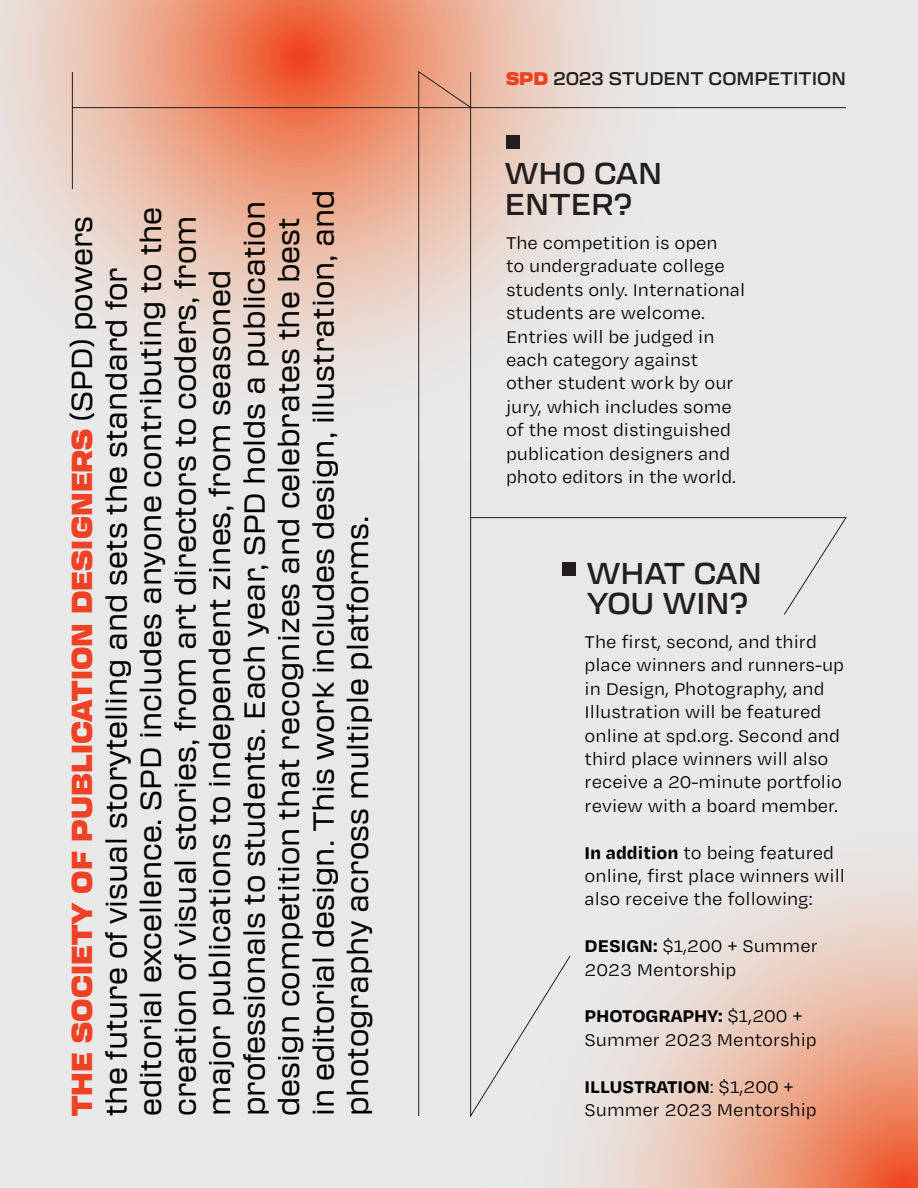
<style>
.page{position:relative;width:918px;height:1188px;background:#e8e8e9}
.page>*{position:absolute;margin:0;border:0;box-sizing:border-box;transform-origin:0 0}
.t1{font:500 29.7px "Transducer";color:#231f20}
.t2{font:28.5px/34.5px "Transducer";color:#000}
.t3{font:19.5px/23.4px "Degular Text";color:#000}
.t4{font:500 18px "Transducer";color:#231f20}
.s1{font-weight:900;color:#ef4123}
.s2{font-weight:700}
</style>
<div class="page">
<svg style="left:0;top:0;width:718px;height:368px"></svg>
<svg style="left:594px;top:880px;width:324px;height:308px"></svg>
<hr style="left:72px;top:107px;width:774px;height:1px;background:#231f20">
<svg style="left:571px;top:517px;width:276px;height:98px"></svg>
<svg style="left:470px;top:71px;width:101px;height:1047px"></svg>
<svg style="left:418px;top:70px;width:54px;height:1047px"></svg>
<hr style="left:72px;top:72px;width:1px;height:117px;background:#231f20">
<div style="left:506px;top:135px;width:13px;height:13px;background:#231f20"></div>
<div style="left:563px;top:562px;width:13px;height:14px;background:#231f20"></div>
<p class="t2" style="left:64px;top:1116px;width:928px;rotate:-90deg"><span class="s1">THE SOCIETY OF PUBLICATION DESIGNERS</span> (SPD) powers the future of visual storytelling and sets the standard for editorial excellence. SPD includes anyone contributing to the creation of visual stories, from art directors to coders, from major publications to independent zines, from seasoned professionals to students. Each year, SPD holds a publication design competition that recognizes and celebrates the best in editorial design. This work includes design, illustration, and photography across multiple platforms.</p>
<p class="t4" style="left:506px;top:66px;width:342px"><span class="s1">SPD</span> 2023 STUDENT COMPETITION</p>
<p class="t1" style="left:505px;top:153px;width:159px">WHO CAN</p>
<p class="t1" style="left:505px;top:184px;width:129px">ENTER?</p>
<p class="t3" style="left:506px;top:230px;width:241px">The competition is open<br>to undergraduate college students only. International students are welcome.<br>Entries will be judged in each category against other student work by our jury, which includes some of the most distinguished publication designers and photo editors in the world.</p>
<p class="t1" style="left:587px;top:552px;width:177px">WHAT CAN</p>
<p class="t1" style="left:587px;top:583px;width:163px">YOU WIN?</p>
<p class="t3" style="left:585px;top:629px;width:261px">The first, second, and third place winners and runners-up in Design, Photography, and<br>Illustration will be featured online at spd.org. Second and third place winners will also receive a 20-minute portfolio review with a board member.</p>
<p class="t3" style="left:585px;top:840px;width:262px"><span class="s2">In addition</span> to being featured online, first place winners will also receive the following:</p>
<p class="t3" style="left:585px;top:934px;width:235px"><span class="s2">DESIGN:</span> $1,200 + Summer<br>2023 Mentorship</p>
<p class="t3" style="left:585px;top:1004px;width:234px"><span class="s2">PHOTOGRAPHY:</span> $1,200 +<br>Summer 2023 Mentorship</p>
<p class="t3" style="left:585px;top:1074px;width:234px"><span class="s2">ILLUSTRATION</span>: $1,200 +<br>Summer 2023 Mentorship</p>
</div>
